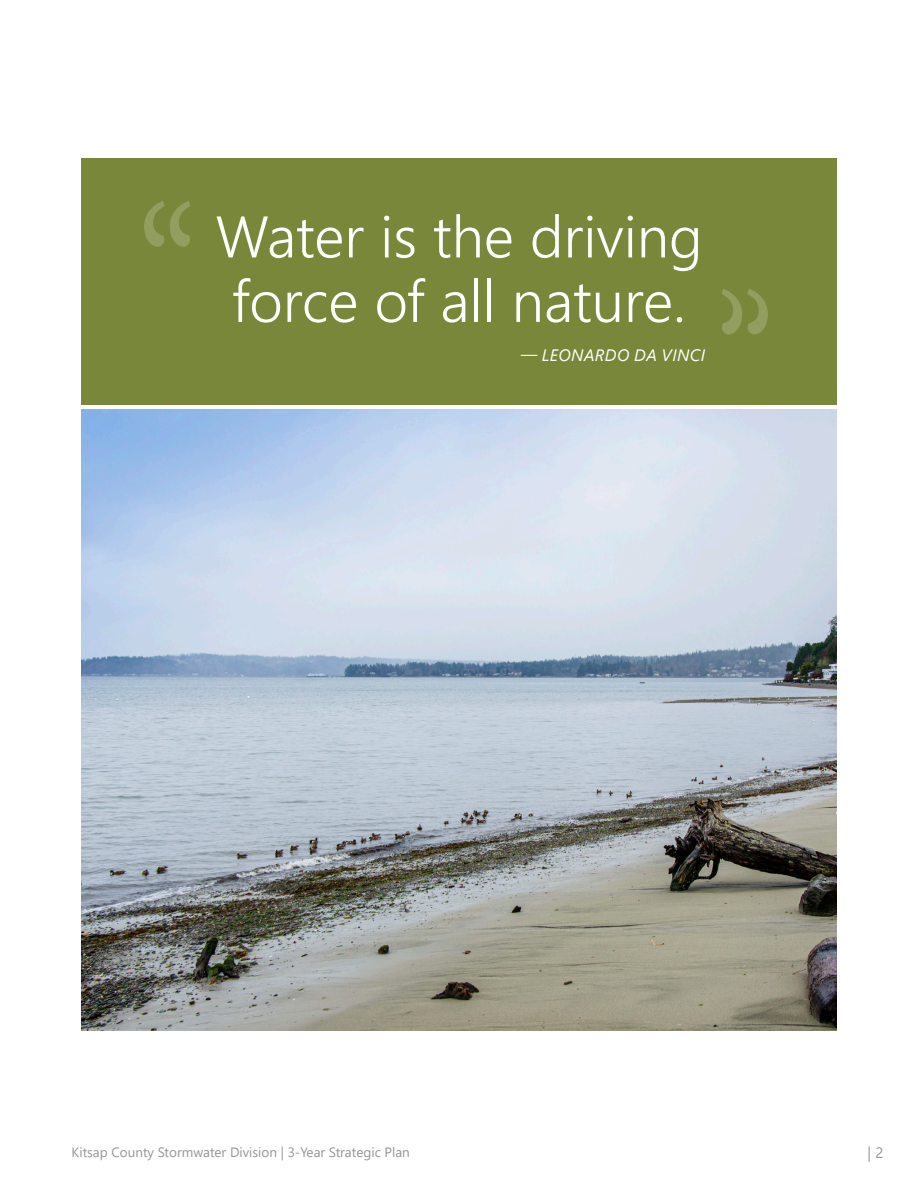
<style>
.page{position:relative;width:918px;height:1188px;background:#fff}
.page>*{position:absolute;margin:0;border:0;box-sizing:border-box;transform-origin:0 0}
.t1{font:300 58.5px/64.5px "Segoe UI";color:#fff}
.t2{font:italic 16.5px "Segoe UI";letter-spacing:.025em;color:#fff}
.t3{font:15px "Segoe UI";color:#939598}
.t4{font:13.5px "Segoe UI";color:#939598}
</style>
<div class="page">
<img style="left:81px;top:409px;width:756px;height:621px">
<div style="left:81px;top:158px;width:756px;height:247px;background:#788739"></div>
<svg style="left:144px;top:201px;width:46px;height:46px"></svg>
<svg style="left:722px;top:289px;width:46px;height:45px"></svg>
<p class="t1" style="left:215px;top:199px;width:489px">Water is the driving force of all nature.</p>
<p class="t2" style="left:521px;top:340px;width:186px">— LEONARDO DA VINCI</p>
<p class="t4" style="left:72px;top:1140px;width:340px">Kitsap County Stormwater Division | 3-Year Strategic Plan</p>
<p class="t3" style="left:868px;top:1139px;width:17px">| 2</p>
</div>
